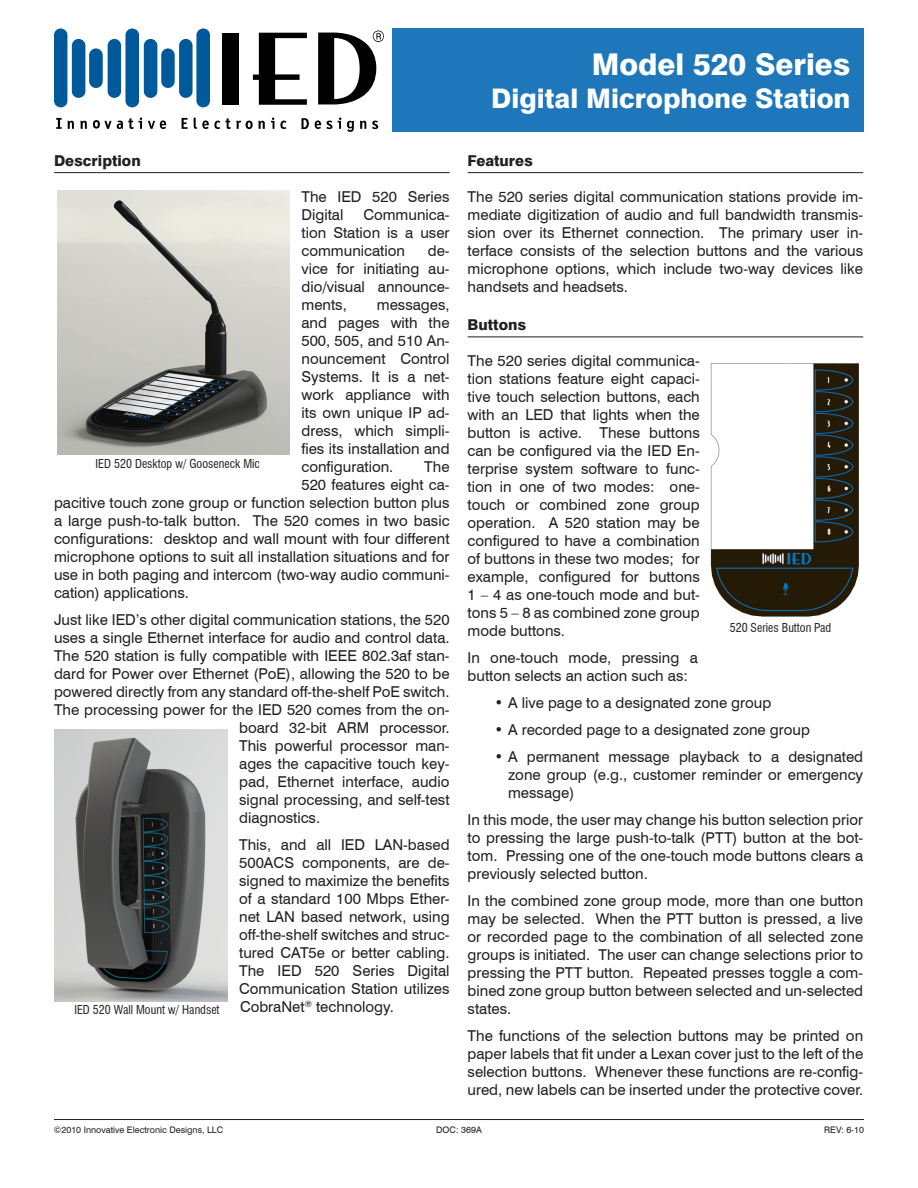
<style>
.page{position:relative;width:918px;height:1188px;background:#fff}
.page>*{position:absolute;margin:0;border:0;box-sizing:border-box;transform-origin:0 0}
.t1{font:800 30px "Swiss 721 BT";color:#fff}
.t2{font:800 27px "Swiss 721 BT";color:#fff}
.t3{font:15px/18px "Swiss 721 BT";color:#231f20;text-align:justify}
.t4{font:800 15px "Swiss 721 BT";color:#231f20}
.t5{font:condensed 12px "Swiss 721 BT";color:#231f20}
.t6{font:9px "Swiss 721 BT";color:#231f20}
</style>
<div class="page">
<hr style="left:54px;top:1119px;width:810px;height:1px;background:#231f20">
<div style="left:222px;top:33px;width:17px;height:72px;background:#000"></div>
<svg style="left:253px;top:33px;width:54px;height:72px"></svg>
<svg style="left:318px;top:31px;width:66px;height:73px"></svg>
<svg style="left:56px;top:118px;width:18px;height:11px"></svg>
<svg style="left:80px;top:121px;width:7px;height:8px"></svg>
<svg style="left:182px;top:118px;width:6px;height:11px"></svg>
<svg style="left:360px;top:121px;width:6px;height:8px"></svg>
<svg style="left:372px;top:121px;width:6px;height:8px"></svg>
<svg style="left:93px;top:118px;width:49px;height:11px"></svg>
<svg style="left:148px;top:120px;width:18px;height:9px"></svg>
<svg style="left:301px;top:118px;width:8px;height:11px"></svg>
<svg style="left:347px;top:121px;width:7px;height:11px"></svg>
<svg style="left:194px;top:117px;width:71px;height:13px"></svg>
<svg style="left:271px;top:118px;width:3px;height:11px"></svg>
<svg style="left:280px;top:121px;width:6px;height:8px"></svg>
<svg style="left:315px;top:118px;width:26px;height:11px"></svg>
<div style="left:54px;top:29px;width:13px;height:78px;background:#00599b;border-radius:7px"></div>
<div style="left:125px;top:29px;width:14px;height:78px;background:#00599b;border-radius:7px"></div>
<div style="left:196px;top:29px;width:14px;height:78px;background:#00599b;border-radius:7px"></div>
<div style="left:179px;top:39px;width:14px;height:59px;background:#00599b;border-radius:7px"></div>
<div style="left:144px;top:39px;width:13px;height:59px;background:#00599b;border-radius:7px"></div>
<div style="left:108px;top:39px;width:13px;height:59px;background:#00599b;border-radius:7px"></div>
<div style="left:72px;top:39px;width:13px;height:59px;background:#00599b;border-radius:7px"></div>
<div style="left:89px;top:48px;width:14px;height:40px;background:#00599b;border-radius:7px"></div>
<div style="left:161px;top:48px;width:14px;height:40px;background:#00599b;border-radius:7px"></div>
<div style="left:393px;top:28px;width:471px;height:104px;background:#1d77ba"></div>
<hr style="left:54px;top:172px;width:396px;height:1px;background:#231f20">
<hr style="left:468px;top:172px;width:395px;height:1px;background:#231f20">
<hr style="left:468px;top:337px;width:395px;height:1px;background:#231f20">
<img style="left:57px;top:190px;width:233px;height:264px">
<img style="left:54px;top:729px;width:174px;height:273px">
<img style="left:710px;top:363px;width:149px;height:254px">
<p class="t4" style="left:54px;top:151px;width:88px">Description</p>
<p class="t3" style="left:302px;top:187px;width:150px">The IED 520 Series<br>Digital</p>
<p class="t3" style="left:302px;top:205px;width:150px;text-indent:62px">Communica&shy;tion Station is a user communication</p>
<p class="t3" style="left:302px;top:241px;width:150px;text-indent:126px">de&shy;vice for initiating au&shy;dio/visual announce&shy;ments,</p>
<p class="t3" style="left:302px;top:295px;width:150px;text-indent:75px">messages, and pages with the 500, 505, and 510 An&shy;nouncement Control Systems. It is a net&shy;work appliance with its own unique IP ad&shy;dress, which simpli&shy;fies its installation and configuration.</p>
<p class="t5" style="left:96px;top:456px;width:166px">IED 520 Desktop w/ Gooseneck Mic</p>
<p class="t3" style="left:424px;top:457px;width:27px">The</p>
<p class="t3" style="left:302px;top:475px;width:150px">520 features eight ca-</p>
<p class="t3" style="left:54px;top:493px;width:397px">pacitive touch zone group or function selection button plus</p>
<p class="t3" style="left:54px;top:511px;width:397px">a large push-to-talk button. The 520 comes in two basic</p>
<p class="t3" style="left:54px;top:529px;width:397px">configurations: desktop and wall mount with four different</p>
<p class="t3" style="left:54px;top:547px;width:397px">microphone options to suit all installation situations and for</p>
<p class="t3" style="left:54px;top:565px;width:397px">use in both paging and intercom (two-way audio communi-</p>
<p class="t3" style="left:54px;top:583px;width:137px">cation) applications.</p>
<p class="t3" style="left:54px;top:610px;width:397px">Just like IED’s other digital communication stations, the 520</p>
<p class="t3" style="left:54px;top:628px;width:397px">uses a single Ethernet interface for audio and control data.</p>
<p class="t3" style="left:54px;top:646px;width:397px">The 520 station is fully compatible with IEEE 802.3af stan-</p>
<p class="t3" style="left:54px;top:664px;width:397px">dard for Power over Ethernet (PoE), allowing the 520 to be</p>
<p class="t3" style="left:54px;top:682px;width:397px">powered directly from any standard off-the-shelf PoE switch.</p>
<p class="t3" style="left:54px;top:700px;width:397px">The processing power for the IED 520 comes from the on-</p>
<p class="t3" style="left:239px;top:718px;width:212px">board 32-bit ARM processor.</p>
<p class="t3" style="left:239px;top:736px;width:212px">This powerful processor man-</p>
<p class="t3" style="left:239px;top:754px;width:212px">ages the capacitive touch key-</p>
<p class="t3" style="left:239px;top:772px;width:212px">pad, Ethernet interface, audio</p>
<p class="t3" style="left:239px;top:790px;width:212px">signal processing, and self-test</p>
<p class="t3" style="left:239px;top:808px;width:82px">diagnostics.</p>
<p class="t3" style="left:239px;top:835px;width:212px">This, and all IED LAN-based 500ACS components, are de&shy;signed to maximize the benefits of a standard 100 Mbps Ether&shy;net LAN based network, using off-the-shelf switches and struc&shy;tured CAT5e or better cabling.<br>The IED 520 Series Digital Communication Station utilizes CobraNet<sup>®</sup> technology.</p>
<p class="t5" style="left:74px;top:1003px;width:147px">IED 520 Wall Mount w/ Handset</p>
<h1 class="t1" style="left:592px;top:46px;width:260px">Model 520 Series</h1>
<h2 class="t2" style="left:491px;top:82px;width:361px">Digital Microphone Station</h2>
<p class="t4" style="left:468px;top:151px;width:67px">Features</p>
<p class="t3" style="left:468px;top:187px;width:397px">The 520 series digital communication stations provide im&shy;mediate digitization of audio and full bandwidth transmis&shy;sion over its Ethernet connection. The primary user in&shy;terface consists of the selection buttons and the various microphone options, which include two-way devices like handsets and headsets.</p>
<p class="t4" style="left:468px;top:315px;width:60px">Buttons</p>
<p class="t3" style="left:468px;top:351px;width:234px">The 520 series digital communica&shy;tion stations feature eight capaci&shy;tive touch selection buttons, each with an LED that lights when the button is active. These buttons can be configured via the IED En&shy;terprise system software to func&shy;tion in one of two modes: one&shy;touch or combined zone group operation. A 520 station may be configured to have a combination of buttons in these two modes; for example, configured for buttons 1 – 4 as one-touch mode and but&shy;tons 5 – 8 as combined zone group mode buttons.</p>
<p class="t3" style="left:468px;top:648px;width:232px">In one-touch mode, pressing a button selects an action such as:</p>
<p class="t3" style="left:495px;top:693px;width:278px">• A live page to a designated zone group</p>
<p class="t3" style="left:495px;top:720px;width:317px">• A recorded page to a designated zone group</p>
<p class="t3" style="left:508px;top:747px;width:357px;text-indent:-14px">• A permanent message playback to a designated zone group (e.g., customer reminder or emergency message)</p>
<p class="t3" style="left:468px;top:810px;width:397px">In this mode, the user may change his button selection prior to pressing the large push-to-talk (PTT) button at the bot&shy;tom. Pressing one of the one-touch mode buttons clears a previously selected button.</p>
<p class="t3" style="left:468px;top:891px;width:397px">In the combined zone group mode, more than one button may be selected. When the PTT button is pressed, a live or recorded page to the combination of all selected zone groups is initiated. The user can change selections prior to pressing the PTT button. Repeated presses toggle a com&shy;bined zone group button between selected and un-selected states.</p>
<p class="t3" style="left:468px;top:1026px;width:397px">The functions of the selection buttons may be printed on paper labels that fit under a Lexan cover just to the left of the selection buttons. Whenever these functions are re-config&shy;ured, new labels can be inserted under the protective cover.</p>
<p class="t5" style="left:730px;top:620px;width:103px">520 Series Button Pad</p>
<p class="t6" style="left:54px;top:1125px;width:171px">©2010 Innovative Electronic Designs, LLC</p>
<p class="t6" style="left:436px;top:1125px;width:47px">DOC: 369A</p>
<p class="t6" style="left:824px;top:1125px;width:41px">REV: 6-10</p>
</div>
